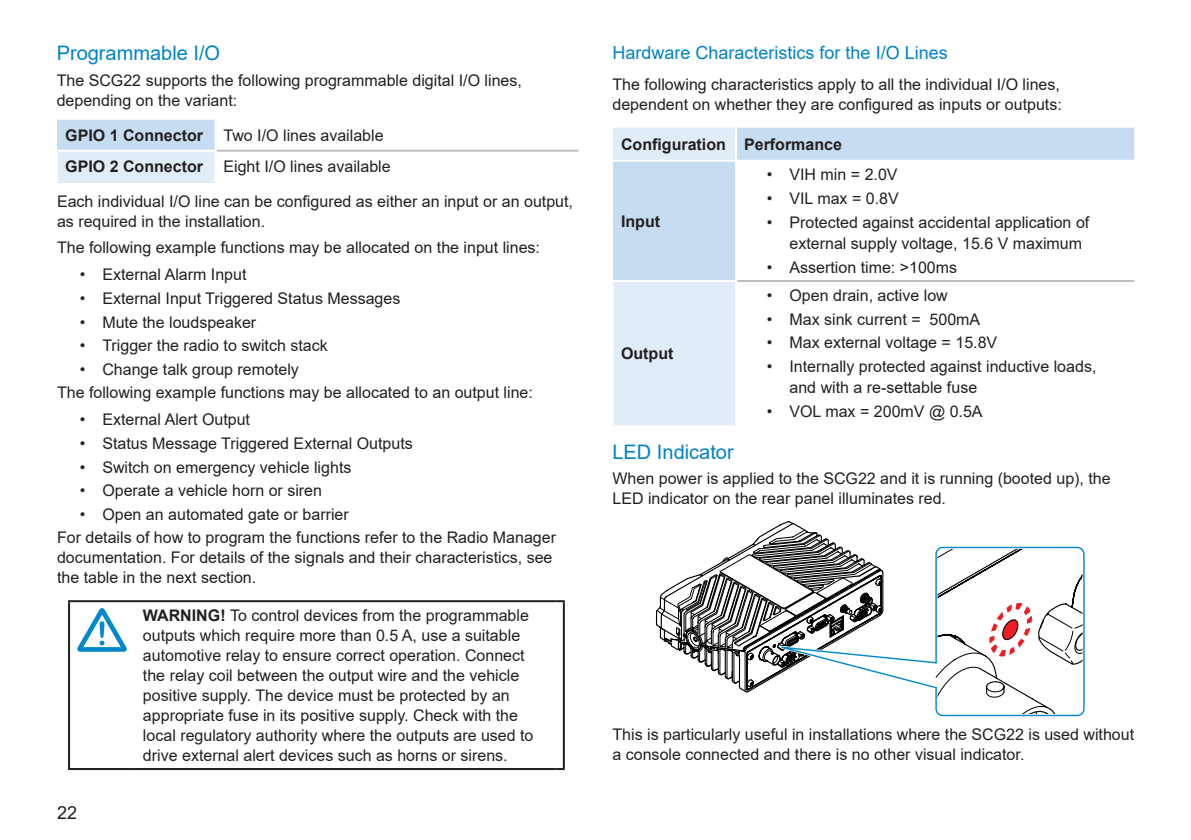
<style>
.page{position:relative;width:1191px;height:840px;background:#fff}
.page>*{position:absolute;margin:0;border:0;box-sizing:border-box;transform-origin:0 0}
.Heading2{font:20px "Arial";color:#0082c8}
.Heading3{font:18px "Arial";color:#0082c8}
.t1{font:18px "Arial";color:#231f20}
.Body{font:16px/20px "Arial";color:#231f20}
.t2{font:700 16px "Arial";color:#231f20}
.s1{font-weight:700}
</style>
<div class="page">
<svg style="left:556px;top:600px;width:9px;height:2px"></svg>
<hr style="left:563px;top:602px;width:2px;height:165px;background:#231f20">
<hr style="left:68px;top:600px;width:67px;height:2px;background:#231f20">
<hr style="left:68px;top:602px;width:2px;height:165px;background:#231f20">
<hr style="left:135px;top:600px;width:421px;height:2px;background:#231f20">
<hr style="left:68px;top:767px;width:67px;height:2px;background:#231f20">
<hr style="left:135px;top:767px;width:421px;height:2px;background:#231f20">
<svg style="left:556px;top:767px;width:9px;height:2px"></svg>
<svg style="left:77px;top:608px;width:50px;height:43px"></svg>
<div style="left:613px;top:282px;width:122px;height:143px;background:#e0ecf7"></div>
<svg style="left:613px;top:128px;width:521px;height:152px"></svg>
<hr style="left:737px;top:280px;width:397px;height:2px;background:#bcbdc0">
<hr style="left:735px;top:128px;width:2px;height:32px;background:#fff">
<hr style="left:613px;top:160px;width:123px;height:2px;background:#fff">
<hr style="left:736px;top:160px;width:398px;height:2px;background:#fff">
<hr style="left:735px;top:162px;width:2px;height:118px;background:#fff">
<div style="left:57px;top:119px;width:158px;height:32px;background:#c5dcf1"></div>
<div style="left:57px;top:151px;width:158px;height:31px;background:#e0ecf7"></div>
<hr style="left:216px;top:150px;width:362px;height:2px;background:#bcbdc0">
<hr style="left:57px;top:152px;width:1px;height:30px;background:#fff">
<hr style="left:214px;top:152px;width:2px;height:30px;background:#fff">
<hr style="left:57px;top:150px;width:159px;height:2px;background:#fff">
<hr style="left:57px;top:118px;width:158px;height:2px;background:#fff">
<hr style="left:214px;top:120px;width:2px;height:30px;background:#fff">
<svg style="left:655px;top:521px;width:430px;height:195px"></svg>
<p class="Heading2" style="left:57px;top:39px;width:165px">Programmable I/O</p>
<p class="Body" style="left:57px;top:70px;width:467px">The SCG22 supports the following programmable digital I/O lines, depending on the variant:</p>
<p class="t2" style="left:65px;top:124px;width:139px">GPIO 1 Connector</p>
<p class="Body" style="left:223px;top:125px;width:162px">Two I/O lines available</p>
<p class="t2" style="left:65px;top:155px;width:139px">GPIO 2 Connector</p>
<p class="Body" style="left:223px;top:157px;width:169px">Eight I/O lines available</p>
<p class="Body" style="left:57px;top:192px;width:517px">Each individual I/O line can be configured as either an input or an output, as required in the installation.</p>
<p class="Body" style="left:57px;top:237px;width:484px">The following example functions may be allocated on the input lines:</p>
<p class="Body" style="left:80px;top:264px;width:168px">• External Alarm Input</p>
<p class="Body" style="left:80px;top:288px;width:322px">• External Input Triggered Status Messages</p>
<p class="Body" style="left:80px;top:312px;width:178px">• Mute the loudspeaker</p>
<p class="Body" style="left:80px;top:335px;width:249px">• Trigger the radio to switch stack</p>
<p class="Body" style="left:80px;top:359px;width:221px">• Change talk group remotely</p>
<p class="Body" style="left:57px;top:382px;width:477px">The following example functions may be allocated to an output line:</p>
<p class="Body" style="left:80px;top:409px;width:172px">• External Alert Output</p>
<p class="Body" style="left:80px;top:433px;width:335px">• Status Message Triggered External Outputs</p>
<p class="Body" style="left:80px;top:456px;width:273px">• Switch on emergency vehicle lights</p>
<p class="Body" style="left:80px;top:480px;width:244px">• Operate a vehicle horn or siren</p>
<p class="Body" style="left:80px;top:504px;width:271px">• Open an automated gate or barrier</p>
<p class="Body" style="left:57px;top:527px;width:500px">For details of how to program the functions refer to the Radio Manager documentation. For details of the signals and their characteristics, see the table in the next section.</p>
<p class="t1" style="left:57px;top:799px;width:22px">22</p>
<p class="Body" style="left:143px;top:604px;width:392px"><span class="s1">WARNING!</span> To control devices from the programmable outputs which require more than 0.5 A, use a suitable automotive relay to ensure correct operation. Connect the relay coil between the output wire and the vehicle positive supply. The device must be protected by an appropriate fuse in its positive supply. Check with the local regulatory authority where the outputs are used to drive external alert devices such as horns or sirens.</p>
<p class="Heading3" style="left:612px;top:40px;width:337px">Hardware Characteristics for the I/O Lines</p>
<p class="Body" style="left:612px;top:74px;width:451px">The following characteristics apply to all the individual I/O lines, dependent on whether they are configured as inputs or outputs:</p>
<p class="t2" style="left:621px;top:133px;width:106px">Configuration</p>
<p class="t2" style="left:744px;top:133px;width:99px">Performance</p>
<p class="t2" style="left:621px;top:210px;width:41px">Input</p>
<p class="t2" style="left:621px;top:342px;width:54px">Output</p>
<p class="Body" style="left:767px;top:165px;width:132px">• VIH min = 2.0V</p>
<p class="Body" style="left:767px;top:188px;width:133px">• VIL max = 0.8V</p>
<p class="Body" style="left:789px;top:212px;width:301px;line-height:21px;text-indent:-23px">• Protected against accidental application of external supply voltage, 15.6 V maximum</p>
<p class="Body" style="left:767px;top:257px;width:192px">• Assertion time: &gt;100ms</p>
<p class="Body" style="left:767px;top:285px;width:182px">• Open drain, active low</p>
<p class="Body" style="left:767px;top:308px;width:215px">• Max sink current = 500mA</p>
<p class="Body" style="left:767px;top:332px;width:232px">• Max external voltage = 15.8V</p>
<p class="Body" style="left:789px;top:356px;width:308px;line-height:21px;text-indent:-23px">• Internally protected against inductive loads, and with a re-settable fuse</p>
<p class="Body" style="left:767px;top:401px;width:217px">• VOL max = 200mV @ 0.5A</p>
<p class="Heading2" style="left:612px;top:437px;width:123px">LED Indicator</p>
<p class="Body" style="left:612px;top:468px;width:500px">When power is applied to the SCG22 and it is running (booted up), the<br>LED indicator on the rear panel illuminates red.</p>
<p class="Body" style="left:612px;top:723px;width:523px">This is particularly useful in installations where the SCG22 is used without a console connected and there is no other visual indicator.</p>
</div>
